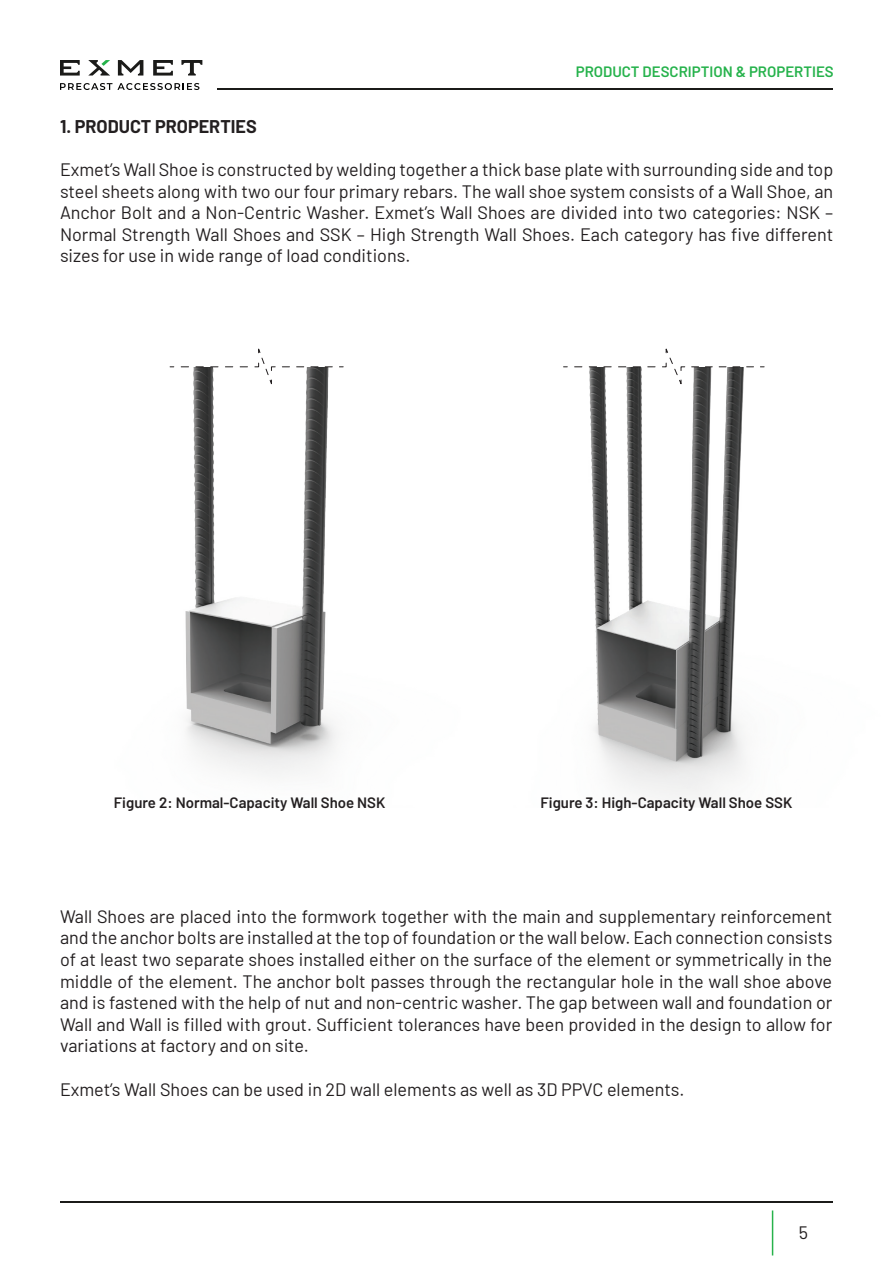
<style>
.page{position:relative;width:893px;height:1263px;background:#fff}
.page>*{position:absolute;margin:0;border:0;box-sizing:border-box;transform-origin:0 0}
.t1{font:18px/21.6px "Barlow";color:#231f20;text-align:justify}
.t2{font:700 18px "Barlow";color:#231f20}
.t3{font:600 15px "Barlow";color:#231f20}
.t4{font:600 15px "Barlow";color:#25b24b}
</style>
<div class="page">
<hr style="left:60px;top:1201px;width:773px;height:2px;background:#1b1b19">
<hr style="left:772px;top:1210px;width:1px;height:45px;background:#27b24b">
<svg style="left:181px;top:60px;width:21px;height:16px"></svg>
<svg style="left:153px;top:60px;width:20px;height:16px"></svg>
<svg style="left:118px;top:60px;width:25px;height:16px"></svg>
<svg style="left:60px;top:60px;width:20px;height:16px"></svg>
<svg style="left:88px;top:60px;width:22px;height:16px"></svg>
<svg style="left:60px;top:83px;width:139px;height:7px"></svg>
<hr style="left:217px;top:88px;width:616px;height:2px;background:#1b1b19">
<img style="left:185px;top:368px;width:153px;height:407px">
<img style="left:589px;top:368px;width:155px;height:430px">
<svg style="left:254px;top:348px;width:78px;height:40px"></svg>
<svg style="left:170px;top:366px;width:77px;height:1px"></svg>
<svg style="left:662px;top:348px;width:91px;height:39px"></svg>
<svg style="left:563px;top:366px;width:92px;height:1px"></svg>
<p class="t4" style="left:576px;top:61px;width:260px">PRODUCT DESCRIPTION &amp; PROPERTIES</p>
<p class="t2" style="left:60px;top:113px;width:198px">1. PRODUCT PROPERTIES</p>
<p class="t1" style="left:60px;top:157px;width:775px">Exmet’s Wall Shoe is constructed by welding together a thick base plate with surrounding side and top steel sheets along with two our four primary rebars. The wall shoe system consists of a Wall Shoe, an Anchor Bolt and a Non-Centric Washer. Exmet’s Wall Shoes are divided into two categories: NSK – Normal Strength Wall Shoes and SSK – High Strength Wall Shoes. Each category has five different sizes for use in wide range of load conditions.</p>
<p class="t3" style="left:114px;top:791px;width:273px">Figure 2: Normal-Capacity Wall Shoe NSK</p>
<p class="t3" style="left:540px;top:791px;width:253px">Figure 3: High-Capacity Wall Shoe SSK</p>
<p class="t1" style="left:60px;top:904px;width:774px">Wall Shoes are placed into the formwork together with the main and supplementary reinforcement and the anchor bolts are installed at the top of foundation or the wall below. Each connection consists of at least two separate shoes installed either on the surface of the element or symmetrically in the middle of the element. The anchor bolt passes through the rectangular hole in the wall shoe above and is fastened with the help of nut and non-centric washer. The gap between wall and foundation or Wall and Wall is filled with grout. Sufficient tolerances have been provided in the design to allow for variations at factory and on site.</p>
<p class="t1" style="left:60px;top:1077px;width:626px">Exmet’s Wall Shoes can be used in 2D wall elements as well as 3D PPVC elements.</p>
<p class="t1" style="left:799px;top:1220px;width:11px">5</p>
</div>
